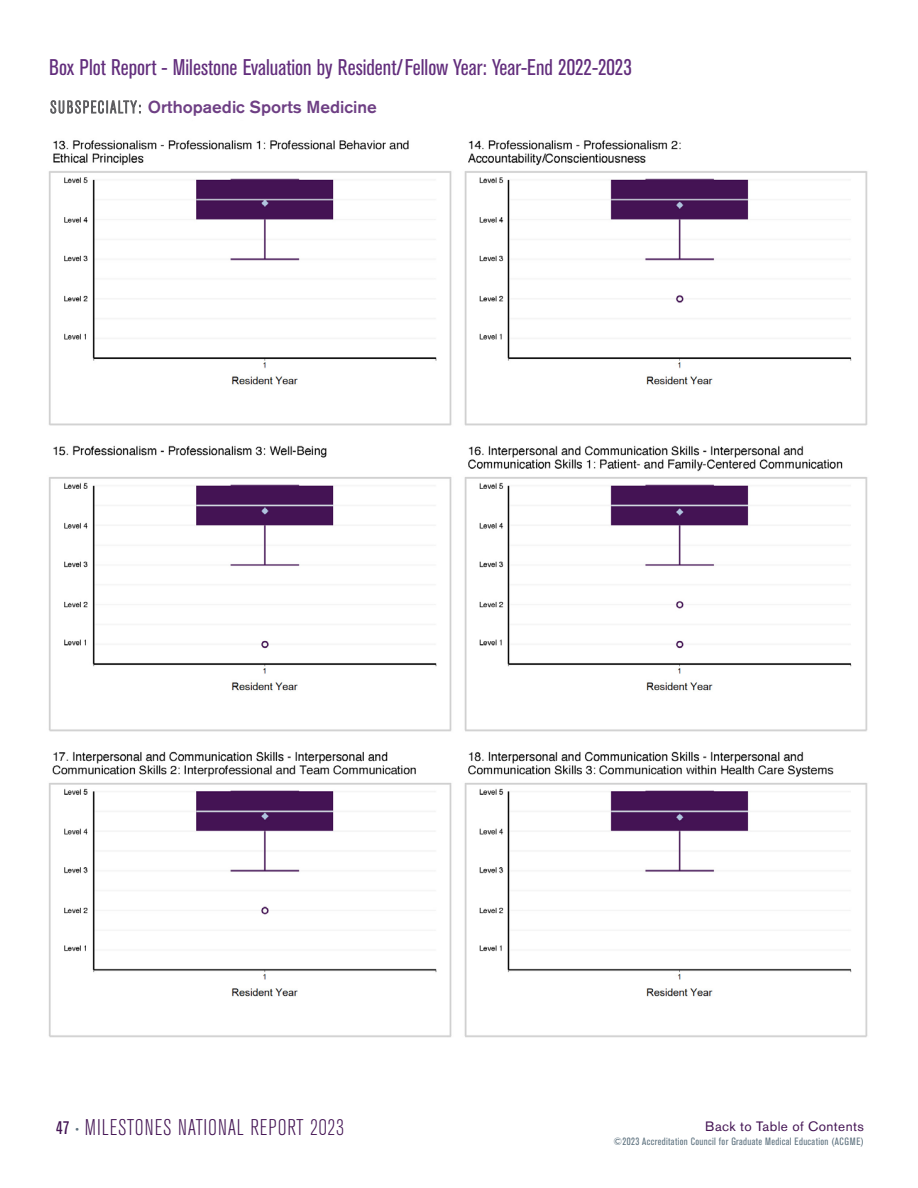
<style>
.page{position:relative;width:918px;height:1188px;background:#fff}
.page>*{position:absolute;margin:0;border:0;box-sizing:border-box;transform-origin:0 0}
.t1{font:condensed 22.5px "Akzidenz Grotesk BE";color:#622d7c}
.t2{font:300 condensed 22.5px "Akzidenz Grotesk BE";letter-spacing:.03em;color:#431353}
.t3{font:500 17.25px "Akzidenz Grotesk BE";color:#6e3f84}
.t4{font:13.5px "Akzidenz Grotesk BE";letter-spacing:.03em;color:#431353}
.t5{font:condensed 10.5px "Akzidenz Grotesk BE";letter-spacing:.03em;color:#5f7380}
.s1{font-weight:300;font-stretch:condensed;color:#57585b}
.s2{font-weight:400;font-size:18px}
.s3{font-weight:400;font-size:10.5px;color:#5f7380}
</style>
<div class="page">
<img style="left:48px;top:140px;width:820px;height:898px">
<p class="t1" style="left:49px;top:55px;width:584px">Box Plot Report - Milestone Evaluation by Resident/Fellow Year: Year-End 2022-2023</p>
<p class="t3" style="left:50px;top:96px;width:328px"><span class="s1">SUBSPECIALTY:</span> Orthopaedic Sports Medicine</p>
<p class="t2" style="left:56px;top:1116px;width:289px"><span class="s2">47</span> <span class="s3">•</span> MILESTONES NATIONAL REPORT 2023</p>
<p class="t4" style="left:705px;top:1118px;width:160px">Back to Table of Contents</p>
<p class="t5" style="left:614px;top:1135px;width:252px">©2023 Accreditation Council for Graduate Medical Education (ACGME)</p>
</div>
